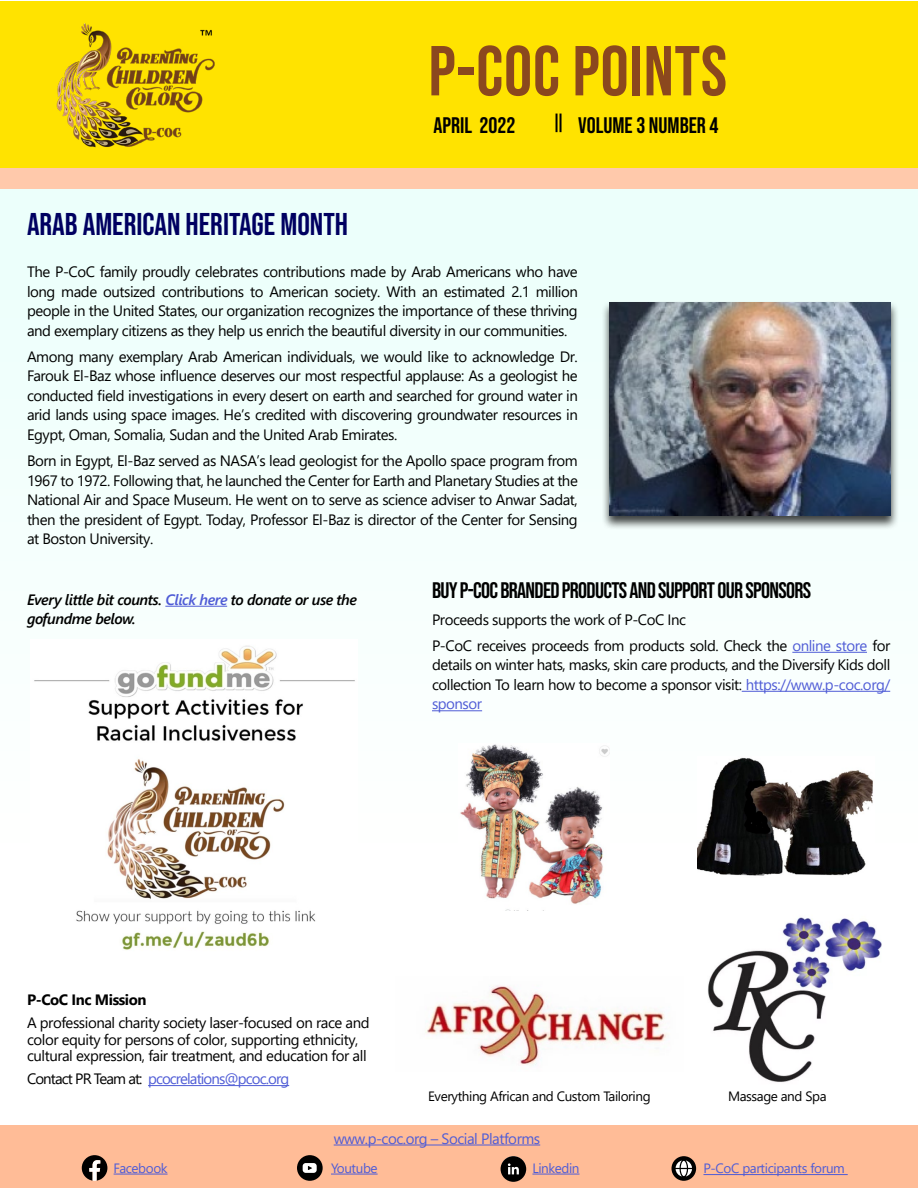
<style>
.page{position:relative;width:918px;height:1188px;background:#fff}
.page>*{position:absolute;margin:0;border:0;box-sizing:border-box;transform-origin:0 0}
.t1{font:70.5px "Bebas Neue";letter-spacing:.01em;color:#8b481e}
.t2{font:31.5px "Bebas Neue";color:#000061}
.t3{font:22.5px "Bebas Neue";letter-spacing:-.03em;color:#000}
.t4{font:22.5px "Bebas Neue";color:#000}
.t5{font:15px/19.5px "Segoe UI";letter-spacing:-.03em;color:#000;text-align:justify}
.t6{font:italic 600 15px/19.5px "Segoe UI";letter-spacing:-.03em;color:#000}
.t7{font:15px "Segoe UI";letter-spacing:-.06em;color:#4f5cd6}
.t8{font:15px "Segoe UI";letter-spacing:-.03em;color:#4f5cd6}
.t9{font:700 15px "Segoe UI";letter-spacing:-.03em;color:#000}
.t10{font:13.5px "Segoe UI";letter-spacing:-.03em;color:#000}
.t11{font:13.5px "Segoe UI";letter-spacing:-.03em;color:#4f5cd6}
.s1{color:#4f5cd6}
.s2{color:#000}
</style>
<div class="page">
<div style="left:0;top:189px;width:917px;height:998px;background:#f6fffd"></div>
<div style="left:1px;top:167px;width:917px;height:22px;background:#ffc9ab"></div>
<div style="left:0;top:1px;width:918px;height:166px;background:#ffe300"></div>
<div style="left:0;top:1125px;width:918px;height:63px;background:#ffbc97"></div>
<hr style="left:148px;top:1085px;width:141px;height:1px;background:#4f5cd6">
<svg style="left:82px;top:1155px;width:25px;height:26px"></svg>
<div style="left:297px;top:1155px;width:26px;height:26px;background:#000;border-radius:50%"></div>
<svg style="left:303px;top:1163px;width:14px;height:10px"></svg>
<svg style="left:501px;top:1156px;width:25px;height:26px"></svg>
<div style="left:672px;top:1156px;width:24px;height:25px;background:#000;border-radius:50%"></div>
<svg style="left:676px;top:1160px;width:16px;height:17px"></svg>
<hr style="left:114px;top:1174px;width:54px;height:1px;background:#4f5cd6">
<hr style="left:331px;top:1174px;width:47px;height:1px;background:#4f5cd6">
<hr style="left:532px;top:1174px;width:48px;height:1px;background:#4f5cd6">
<hr style="left:703px;top:1174px;width:145px;height:1px;background:#4f5cd6">
<hr style="left:334px;top:1145px;width:206px;height:1px;background:#4f5cd6">
<svg style="left:556px;top:114px;width:6px;height:18px"></svg>
<img style="left:56px;top:23px;width:159px;height:125px">
<div style="left:601px;top:301px;width:298px;height:229px;background:#000;opacity:.75"></div>
<img style="left:609px;top:302px;width:281px;height:213px">
<hr style="left:792px;top:652px;width:75px;height:1px;background:#4f5cd6">
<hr style="left:742px;top:691px;width:148px;height:1px;background:#4f5cd6">
<hr style="left:432px;top:710px;width:50px;height:1px;background:#4f5cd6">
<img style="left:460px;top:744px;width:149px;height:167px">
<img style="left:698px;top:757px;width:175px;height:119px">
<img style="left:708px;top:917px;width:173px;height:165px">
<img style="left:425px;top:985px;width:242px;height:80px">
<hr style="left:165px;top:606px;width:62px;height:1px;background:#4f5cd6">
<img style="left:34px;top:645px;width:321px;height:305px">
<h1 class="t1" style="left:429px;top:31px;width:300px">P-COC POINTS</h1>
<h3 class="t4" style="left:434px;top:113px;width:84px">APRIL 2022</h3>
<h3 class="t4" style="left:578px;top:113px;width:142px">VOLUME 3 NUMBER 4</h3>
<h2 class="t2" style="left:27px;top:206px;width:323px">ARAB AMERICAN HERITAGE MONTH</h2>
<p class="t5" style="left:27px;top:261px;width:552px">The P-CoC family proudly celebrates contributions made by Arab Americans who have long made outsized contributions to American society. With an estimated 2.1 million people in the United States, our organization recognizes the importance of these thriving and exemplary citizens as they help us enrich the beautiful diversity in our communities.</p>
<p class="t5" style="left:27px;top:345px;width:552px">Among many exemplary Arab American individuals, we would like to acknowledge Dr.<br>Farouk El-Baz whose influence deserves our most respectful applause: As a geologist he conducted field investigations in every desert on earth and searched for ground water in arid lands using space images. He’s credited with discovering groundwater resources in Egypt, Oman, Somalia, Sudan and the United Arab Emirates.</p>
<p class="t5" style="left:27px;top:450px;width:552px">Born in Egypt, El-Baz served as NASA’s lead geologist for the Apollo space program from 1967 to 1972. Following that, he launched the Center for Earth and Planetary Studies at the National Air and Space Museum. He went on to serve as science adviser to Anwar Sadat, then the president of Egypt. Today, Professor El-Baz is director of the Center for Sensing at Boston University.</p>
<p class="t6" style="left:27px;top:587px;width:332px">Every little bit counts. <span class="s1">Click here</span> to donate or use the gofundme below.</p>
<h3 class="t3" style="left:432px;top:578px;width:381px">BUY P-COC BRANDED PRODUCTS AND SUPPORT OUR SPONSORS</h3>
<p class="t5" style="left:432px;top:605px;width:460px;line-height:26.2px">Proceeds supports the work of P-CoC Inc<br>P-CoC receives proceeds from products sold. Check the <span class="s1">online store</span> for</p>
<p class="t5" style="left:432px;top:654px;width:460px">details on winter hats, masks, skin care products, and the Diversify Kids doll collection To learn how to become a sponsor visit: <span class="s1">https://www.p-coc.org/ sponsor</span></p>
<p class="t9" style="left:27px;top:985px;width:121px">P-CoC Inc Mission</p>
<p class="t5" style="left:27px;top:1013px;width:344px;line-height:16.5px;text-align:left">A professional charity society laser-focused on race and color equity for persons of color, supporting ethnicity, cultural expression, fair treatment, and education for all</p>
<p class="t7" style="left:27px;top:1065px;width:264px"><span class="s2">Contact PR Team at:</span> pcocrelations@pcoc.org</p>
<p class="t10" style="left:428px;top:1084px;width:224px">Everything African and Custom Tailoring</p>
<p class="t10" style="left:728px;top:1084px;width:100px">Massage and Spa</p>
<p class="t8" style="left:334px;top:1124px;width:208px">www.p-coc.org – Social Platforms</p>
<p class="t11" style="left:114px;top:1155px;width:55px">Facebook</p>
<p class="t11" style="left:331px;top:1155px;width:48px">Youtube</p>
<p class="t11" style="left:532px;top:1155px;width:49px">Linkedin</p>
<p class="t11" style="left:703px;top:1156px;width:143px">P-CoC participants forum</p>
</div>
